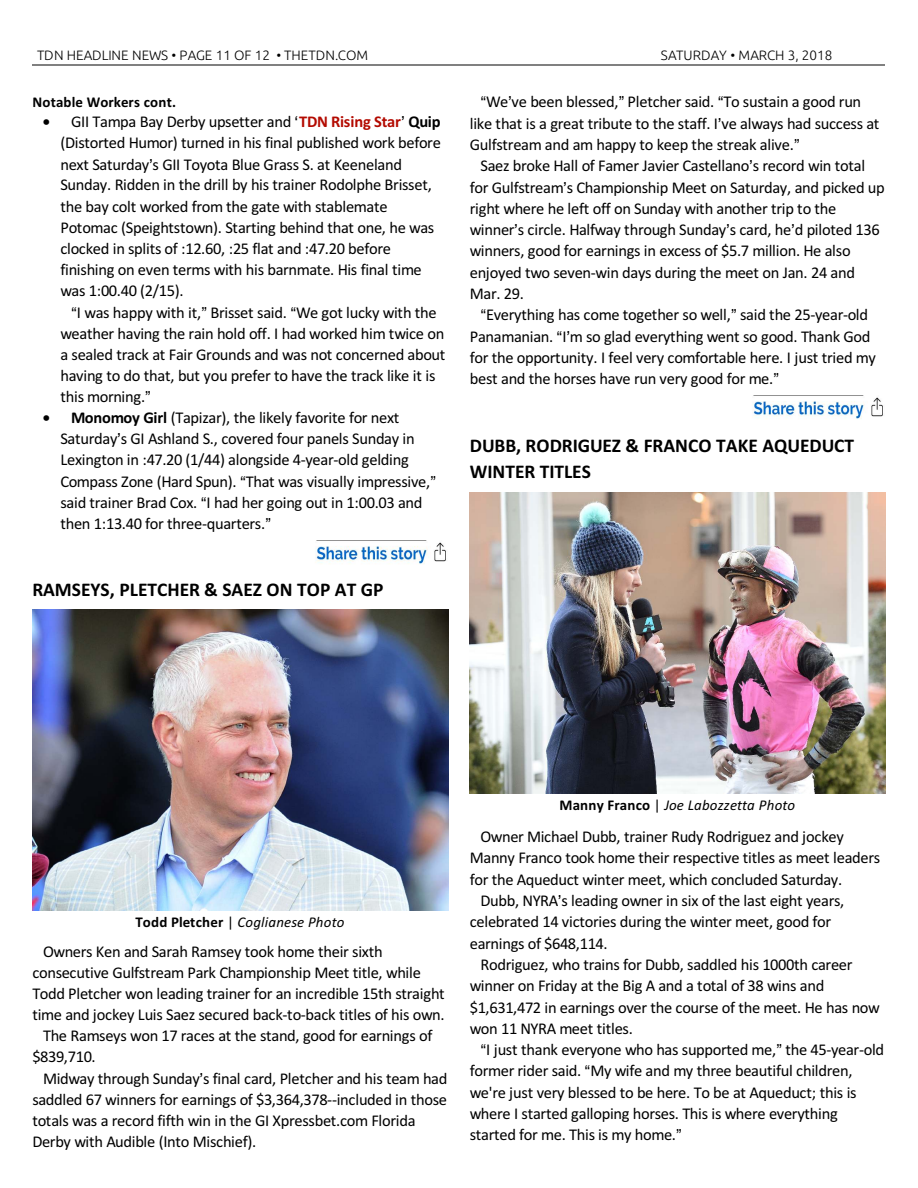
<style>
.page{position:relative;width:918px;height:1188px;background:#fff}
.page>*{position:absolute;margin:0;border:0;box-sizing:border-box;transform-origin:0 0}
.t1{font:700 19.5px/26px "Calibri";color:#000}
.t2{font:16.5px/21.3px "Calibri";letter-spacing:-.02em;color:#000}
.t3{font:italic 15px "Calibri";letter-spacing:.015em;color:#000}
.t4{font:700 15px "Calibri";letter-spacing:.01em;color:#000}
.t5{font:300 13.5px "Ubuntu";color:#000}
.s1{font-weight:700;color:#b30a00}
.s2{font-weight:700}
.s3{font-weight:700;font-style:normal}
.s4{font-style:normal}
</style>
<div class="page">
<hr style="left:32px;top:64px;width:853px;height:1px;background:#808080">
<img style="left:32px;top:610px;width:416px;height:301px">
<img style="left:470px;top:492px;width:415px;height:301px">
<img style="left:315px;top:540px;width:131px;height:24px">
<img style="left:752px;top:397px;width:131px;height:22px">
<p class="t5" style="left:37px;top:49px;width:333px">TDN HEADLINE NEWS • PAGE 11 OF 12 • THETDN.COM</p>
<p class="t5" style="left:661px;top:49px;width:173px">SATURDAY • MARCH 3, 2018</p>
<p class="t4" style="left:32px;top:95px;width:145px">Notable Workers cont.</p>
<p class="t2" style="left:60px;top:112px;width:382px;text-indent:11px">GII Tampa Bay Derby upsetter and <span class="s1">TDN Rising Star</span> <span class="s2">Quip </span>(Distorted Humor) turned in his final published work before next Saturday s GII Toyota Blue Grass S. at Keeneland Sunday. Ridden in the drill by his trainer Rodolphe Brisset, the bay colt worked from the gate with stablemate Potomac (Speightstown). Starting behind that one, he was clocked in splits of :12.60, :25 flat and :47.20 before finishing on even terms with his barnmate. His final time was 1:00.40 (2/15).</p>
<p class="t2" style="left:77px;top:303px;width:361px">I was happy with it, Brisset said. We got lucky with the</p>
<p class="t2" style="left:60px;top:324px;width:385px">weather having the rain hold off. I had worked him twice on</p>
<p class="t2" style="left:60px;top:345px;width:386px">a sealed track at Fair Grounds and was not concerned about</p>
<p class="t2" style="left:60px;top:366px;width:376px">having to do that, but you prefer to have the track like it is</p>
<p class="t2" style="left:60px;top:387px;width:86px">this morning.</p>
<p class="t2" style="left:71px;top:409px;width:330px"><span class="s2">Monomoy Girl</span> (Tapizar), the likely favorite for next</p>
<p class="t2" style="left:60px;top:429px;width:356px">Saturday s GI Ashland S., covered four panels Sunday in</p>
<p class="t2" style="left:60px;top:451px;width:350px">Lexington in :47.20 (1/44) alongside 4-year-old gelding</p>
<p class="t2" style="left:60px;top:472px;width:371px">Compass Zone (Hard Spun). That was visually impressive,</p>
<p class="t2" style="left:60px;top:493px;width:364px">said trainer Brad Cox. I had her going out in 1:00.03 and</p>
<p class="t2" style="left:60px;top:514px;width:206px">then 1:13.40 for three-quarters.</p>
<p class="t1" style="left:32px;top:578px;width:352px">RAMSEYS, PLETCHER &amp; SAEZ ON TOP AT GP</p>
<p class="t2" style="left:470px;top:93px;width:411px;text-indent:16px">We ve been blessed, Pletcher said. To sustain a good run like that is a great tribute to the staff. I ve always had success at<br>Gulfstream and am happy to keep the streak alive.</p>
<p class="t2" style="left:470px;top:156px;width:417px;text-indent:11px">Saez broke Hall of Famer Javier Castellano s record win total for Gulfstream s Championship Meet on Saturday, and picked up right where he left off on Sunday with another trip to the winner s circle. Halfway through Sunday s card, he d piloted 136 winners, good for earnings in excess of $5.7 million. He also enjoyed two seven-win days during the meet on Jan. 24 and Mar. 29.</p>
<p class="t2" style="left:470px;top:306px;width:408px;text-indent:16px">Everything has come together so well, said the 25-year-old Panamanian. I m so glad everything went so good. Thank God for the opportunity. I feel very comfortable here. I just tried my best and the horses have run very good for me.</p>
<p class="t1" style="left:470px;top:434px;width:386px">DUBB, RODRIGUEZ &amp; FRANCO TAKE AQUEDUCT<br>WINTER TITLES</p>
<p class="t3" style="left:135px;top:916px;width:211px"><span class="s3">Todd Pletcher</span> <span class="s4">|</span> Coglianese Photo</p>
<p class="t2" style="left:43px;top:942px;width:341px">Owners Ken and Sarah Ramsey took home their sixth</p>
<p class="t2" style="left:32px;top:963px;width:390px">consecutive Gulfstream Park Championship Meet title, while</p>
<p class="t2" style="left:32px;top:984px;width:414px">Todd Pletcher won leading trainer for an incredible 15th straight</p>
<p class="t2" style="left:32px;top:1005px;width:414px">time and jockey Luis Saez secured back-to-back titles of his own.</p>
<p class="t2" style="left:43px;top:1026px;width:391px">The Ramseys won 17 races at the stand, good for earnings of</p>
<p class="t2" style="left:32px;top:1048px;width:65px">$839,710.</p>
<p class="t2" style="left:43px;top:1069px;width:406px">Midway through Sunday s final card, Pletcher and his team had</p>
<p class="t2" style="left:32px;top:1090px;width:416px">saddled 67 winners for earnings of $3,364,378--included in those</p>
<p class="t2" style="left:32px;top:1111px;width:385px">totals was a record fifth win in the GI Xpressbet.com Florida</p>
<p class="t2" style="left:32px;top:1132px;width:225px">Derby with Audible (Into Mischief).</p>
<p class="t3" style="left:559px;top:798px;width:237px"><span class="s3">Manny Franco</span> <span class="s4">|</span> Joe Labozzetta Photo</p>
<p class="t2" style="left:481px;top:827px;width:365px">Owner Michael Dubb, trainer Rudy Rodriguez and jockey</p>
<p class="t2" style="left:470px;top:849px;width:412px">Manny Franco took home their respective titles as meet leaders</p>
<p class="t2" style="left:470px;top:870px;width:374px">for the Aqueduct winter meet, which concluded Saturday.</p>
<p class="t2" style="left:481px;top:891px;width:365px">Dubb, NYRA s leading owner in six of the last eight years,</p>
<p class="t2" style="left:470px;top:913px;width:363px">celebrated 14 victories during the winter meet, good for</p>
<p class="t2" style="left:470px;top:934px;width:139px">earnings of $648,114.</p>
<p class="t2" style="left:481px;top:955px;width:374px">Rodriguez, who trains for Dubb, saddled his 1000th career</p>
<p class="t2" style="left:470px;top:976px;width:356px">winner on Friday at the Big A and a total of 38 wins and</p>
<p class="t2" style="left:470px;top:998px;width:412px">$1,631,472 in earnings over the course of the meet. He has now</p>
<p class="t2" style="left:470px;top:1019px;width:165px">won 11 NYRA meet titles.</p>
<p class="t2" style="left:486px;top:1040px;width:399px">I just thank everyone who has supported me, the 45-year-old</p>
<p class="t2" style="left:470px;top:1062px;width:384px">former rider said. My wife and my three beautiful children,</p>
<p class="t2" style="left:470px;top:1083px;width:388px">we're just very blessed to be here. To be at Aqueduct; this is</p>
<p class="t2" style="left:470px;top:1104px;width:370px">where I started galloping horses. This is where everything</p>
<p class="t2" style="left:470px;top:1126px;width:208px">started for me. This is my home.</p>
</div>
